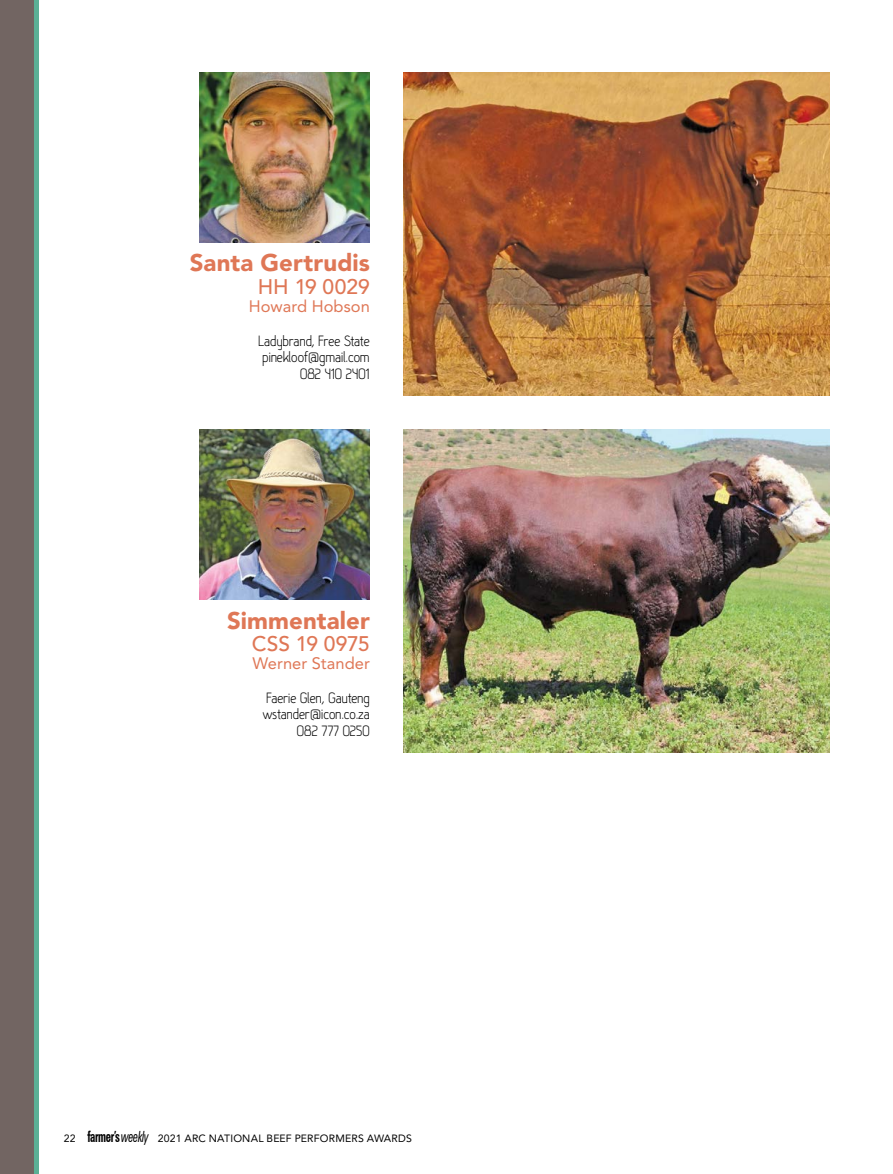
<style>
.page{position:relative;width:893px;height:1174px;background:#fff}
.page>*{position:absolute;margin:0;border:0;box-sizing:border-box;transform-origin:0 0}
.t1{font:900 24px "Avenir LT Std";letter-spacing:.005em;color:#df7756}
.t2{font:500 21px "Avenir LT Std";letter-spacing:-.005em;color:#df7756}
.t3{font:300 16.5px/16.5px "Hallosans";letter-spacing:-.015em;color:#000;text-align:right}
.t4{font:16.5px "Avenir LT Std";letter-spacing:.005em;color:#df7756}
.t5{font:10.5px "Avenir LT Std";letter-spacing:.02em;color:#000}
.s1{font-family:"Zurich BT";font-weight:700;font-stretch:condensed;font-size:15.45px}
.s2{font-family:"Zurich BT";font-style:italic;font-stretch:condensed;font-size:15.45px}
</style>
<div class="page">
<div style="left:0;top:0;width:34px;height:1174px;background:#726562"></div>
<hr style="left:34px;top:0;width:4px;height:1174px;background:#5bb096">
<img style="left:404px;top:72px;width:425px;height:323px">
<img style="left:200px;top:72px;width:170px;height:170px">
<img style="left:404px;top:429px;width:425px;height:324px">
<img style="left:200px;top:429px;width:170px;height:171px">
<p class="t1" style="left:190px;top:248px;width:182px">Santa Gertrudis</p>
<p class="t2" style="left:258px;top:274px;width:114px">HH 19 0029</p>
<p class="t4" style="left:249px;top:296px;width:123px">Howard Hobson</p>
<p class="t3" style="left:259px;top:332px;width:113px">Ladybrand, Free State pinekloof@gmail.com<br>082 410 2401</p>
<p class="t1" style="left:227px;top:605px;width:144px">Simmentaler</p>
<p class="t2" style="left:252px;top:631px;width:120px">CSS 19 0975</p>
<p class="t4" style="left:252px;top:654px;width:119px">Werner Stander</p>
<p class="t3" style="left:262px;top:690px;width:109px">Faerie Glen, Gauteng wstander@icon.co.za<br>082 777 0250</p>
<p class="t5" style="left:64px;top:1132px;width:350px">22 <span class="s1">farmer’s</span><span class="s2">weekly</span> 2021 ARC NATIONAL BEEF PERFORMERS AWARDS</p>
</div>
